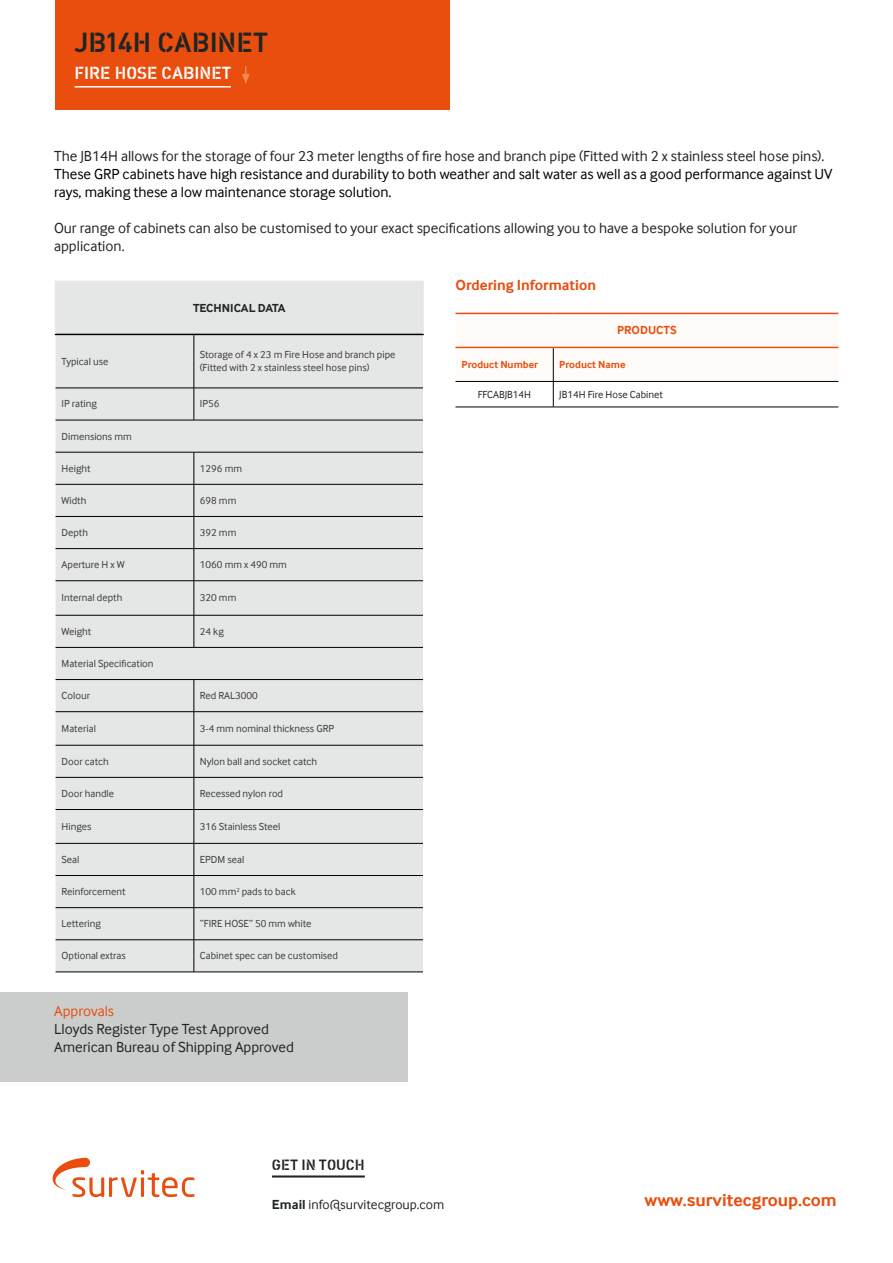
<style>
.page{position:relative;width:893px;height:1263px;background:#fff}
.page>*{position:absolute;margin:0;border:0;box-sizing:border-box;transform-origin:0 0}
.t1{font:28.5px "Vtg Stencil DIN";color:#1f2522}
.t2{font:700 18px "Inter Face";color:#e94e0f}
.t3{font:18px "Vtg Stencil DIN";color:#fff}
.t4{font:15.3px "Vtg Stencil DIN";color:#1f2522}
.t5{font:15px/18px "Inter Face";color:#1f2522}
.t6{font:15px/18px "Inter Face";color:#000}
.t7{font:700 15px "Inter Face";color:#e94e0f}
.t8{font:15px "Inter Face";color:#e94e0f}
.t9{font:13.5px "Inter Face";color:#1f2522}
.t10{font:700 12px "Inter Face";color:#1f2522}
.t11{font:700 12px "Inter Face";color:#e94e0f}
.t12{font:10.5px/12.6px "Inter Face";color:#3c3c3b}
.t13{font:10.5px "Inter Face";color:#1f2522}
.t14{font:700 10.5px "Inter Face";color:#e94e0f}
.s1{font-weight:700}
</style>
<div class="page">
<div style="left:55px;top:0;width:395px;height:109px;background:#e94e0f"></div>
<hr style="left:75px;top:86px;width:156px;height:2px;background:#fff">
<svg style="left:242px;top:66px;width:8px;height:18px"></svg>
<div style="left:56px;top:282px;width:367px;height:690px;background:#e5e6e6"></div>
<hr style="left:194px;top:335px;width:1px;height:53px;background:#000">
<hr style="left:194px;top:388px;width:1px;height:32px;background:#000">
<hr style="left:194px;top:452px;width:1px;height:32px;background:#000">
<hr style="left:194px;top:484px;width:1px;height:32px;background:#000">
<hr style="left:194px;top:517px;width:1px;height:31px;background:#000">
<hr style="left:194px;top:549px;width:1px;height:31px;background:#000">
<hr style="left:194px;top:581px;width:1px;height:34px;background:#000">
<hr style="left:194px;top:615px;width:1px;height:32px;background:#000">
<hr style="left:194px;top:680px;width:1px;height:31px;background:#000">
<hr style="left:194px;top:712px;width:1px;height:33px;background:#000">
<hr style="left:194px;top:745px;width:1px;height:32px;background:#000">
<hr style="left:194px;top:777px;width:1px;height:32px;background:#000">
<hr style="left:194px;top:810px;width:1px;height:33px;background:#000">
<hr style="left:194px;top:843px;width:1px;height:32px;background:#000">
<hr style="left:194px;top:876px;width:1px;height:31px;background:#000">
<hr style="left:194px;top:908px;width:1px;height:31px;background:#000">
<hr style="left:194px;top:940px;width:1px;height:32px;background:#000">
<hr style="left:56px;top:388px;width:138px;height:1px;background:#000">
<hr style="left:194px;top:388px;width:229px;height:1px;background:#000">
<hr style="left:56px;top:420px;width:138px;height:1px;background:#000">
<hr style="left:194px;top:420px;width:229px;height:1px;background:#000">
<hr style="left:56px;top:452px;width:138px;height:1px;background:#000">
<hr style="left:194px;top:452px;width:229px;height:1px;background:#000">
<hr style="left:56px;top:484px;width:138px;height:1px;background:#000">
<hr style="left:194px;top:484px;width:229px;height:1px;background:#000">
<hr style="left:56px;top:516px;width:138px;height:1px;background:#000">
<hr style="left:194px;top:516px;width:229px;height:1px;background:#000">
<hr style="left:56px;top:548px;width:138px;height:1px;background:#000">
<hr style="left:194px;top:548px;width:229px;height:1px;background:#000">
<hr style="left:56px;top:580px;width:138px;height:1px;background:#000">
<hr style="left:194px;top:580px;width:229px;height:1px;background:#000">
<hr style="left:56px;top:615px;width:138px;height:1px;background:#000">
<hr style="left:194px;top:615px;width:229px;height:1px;background:#000">
<hr style="left:56px;top:647px;width:138px;height:1px;background:#000">
<hr style="left:194px;top:647px;width:229px;height:1px;background:#000">
<hr style="left:56px;top:679px;width:138px;height:1px;background:#000">
<hr style="left:194px;top:679px;width:229px;height:1px;background:#000">
<hr style="left:56px;top:711px;width:138px;height:1px;background:#000">
<hr style="left:194px;top:711px;width:229px;height:1px;background:#000">
<hr style="left:56px;top:745px;width:138px;height:1px;background:#000">
<hr style="left:194px;top:745px;width:229px;height:1px;background:#000">
<hr style="left:56px;top:777px;width:138px;height:1px;background:#000">
<hr style="left:194px;top:777px;width:229px;height:1px;background:#000">
<hr style="left:56px;top:809px;width:138px;height:1px;background:#000">
<hr style="left:194px;top:809px;width:229px;height:1px;background:#000">
<hr style="left:56px;top:843px;width:138px;height:1px;background:#000">
<hr style="left:194px;top:843px;width:229px;height:1px;background:#000">
<hr style="left:56px;top:875px;width:138px;height:1px;background:#000">
<hr style="left:194px;top:875px;width:229px;height:1px;background:#000">
<hr style="left:56px;top:907px;width:138px;height:1px;background:#000">
<hr style="left:194px;top:907px;width:229px;height:1px;background:#000">
<hr style="left:56px;top:939px;width:138px;height:1px;background:#000">
<hr style="left:194px;top:939px;width:229px;height:1px;background:#000">
<hr style="left:56px;top:972px;width:138px;height:1px;background:#000">
<hr style="left:194px;top:972px;width:229px;height:1px;background:#000">
<hr style="left:55px;top:334px;width:139px;height:1px;background:#000">
<hr style="left:194px;top:334px;width:230px;height:1px;background:#000">
<hr style="left:55px;top:281px;width:139px;height:1px;background:#e5e6e6">
<hr style="left:55px;top:282px;width:1px;height:52px;background:#e5e6e6">
<hr style="left:194px;top:281px;width:230px;height:1px;background:#e5e6e6">
<hr style="left:422px;top:282px;width:2px;height:52px;background:#e5e6e6">
<hr style="left:455px;top:407px;width:98px;height:1px;background:#000">
<hr style="left:553px;top:407px;width:285px;height:1px;background:#000">
<svg style="left:455px;top:313px;width:383px;height:94px"></svg>
<hr style="left:272px;top:1175px;width:93px;height:2px;background:#1f2522">
<svg style="left:52px;top:1158px;width:142px;height:39px"></svg>
<div style="left:0;top:992px;width:407px;height:90px;background:#cbcdcd"></div>
<h1 class="t1" style="left:75px;top:26px;width:195px">JB14H CABINET</h1>
<h2 class="t3" style="left:75px;top:63px;width:158px">FIRE HOSE CABINET</h2>
<h3 class="t5" style="left:54px;top:148px;width:772px">The JB14H allows for the storage of four 23 meter lengths of fire hose and branch pipe (Fitted with 2 x stainless steel hose pins).</h3>
<h3 class="t6" style="left:54px;top:166px;width:780px">These GRP cabinets have high resistance and durability to both weather and salt water as well as a good performance against UV rays, making these a low maintenance storage solution.</h3>
<h3 class="t5" style="left:54px;top:220px;width:745px">Our range of cabinets can also be customised to your exact specifications allowing you to have a bespoke solution for your application.</h3>
<p class="t10" style="left:193px;top:301px;width:94px">TECHNICAL DATA</p>
<p class="t12" style="left:62px;top:356px;width:48px">Typical use</p>
<p class="t12" style="left:200px;top:349px;width:197px">Storage of 4 x 23 m Fire Hose and branch pipe (Fitted with 2 x stainless steel hose pins)</p>
<p class="t12" style="left:62px;top:399px;width:37px">IP rating</p>
<p class="t12" style="left:200px;top:399px;width:21px">IP56</p>
<p class="t12" style="left:62px;top:431px;width:72px">Dimensions mm</p>
<p class="t12" style="left:62px;top:463px;width:31px">Height</p>
<p class="t12" style="left:200px;top:463px;width:44px">1296 mm</p>
<p class="t12" style="left:62px;top:495px;width:26px">Width</p>
<p class="t12" style="left:200px;top:495px;width:38px">698 mm</p>
<p class="t12" style="left:62px;top:527px;width:28px">Depth</p>
<p class="t12" style="left:200px;top:527px;width:38px">392 mm</p>
<p class="t12" style="left:62px;top:559px;width:65px">Aperture H x W</p>
<p class="t12" style="left:200px;top:559px;width:89px">1060 mm x 490 mm</p>
<p class="t12" style="left:62px;top:593px;width:62px">Internal depth</p>
<p class="t12" style="left:200px;top:593px;width:38px">320 mm</p>
<p class="t12" style="left:62px;top:626px;width:31px">Weight</p>
<p class="t12" style="left:200px;top:626px;width:25px">24 kg</p>
<p class="t12" style="left:62px;top:658px;width:94px">Material Specification</p>
<p class="t12" style="left:62px;top:690px;width:30px">Colour</p>
<p class="t12" style="left:200px;top:690px;width:60px">Red RAL3000</p>
<p class="t12" style="left:62px;top:723px;width:36px">Material</p>
<p class="t12" style="left:200px;top:723px;width:136px">3-4 mm nominal thickness GRP</p>
<p class="t12" style="left:62px;top:756px;width:49px">Door catch</p>
<p class="t12" style="left:200px;top:756px;width:119px">Nylon ball and socket catch</p>
<p class="t12" style="left:62px;top:788px;width:54px">Door handle</p>
<p class="t12" style="left:200px;top:788px;width:85px">Recessed nylon rod</p>
<p class="t12" style="left:62px;top:821px;width:31px">Hinges</p>
<p class="t12" style="left:200px;top:821px;width:82px">316 Stainless Steel</p>
<p class="t12" style="left:62px;top:854px;width:19px">Seal</p>
<p class="t12" style="left:200px;top:854px;width:46px">EPDM seal</p>
<p class="t12" style="left:62px;top:886px;width:66px">Reinforcement</p>
<p class="t12" style="left:200px;top:886px;width:97px">100 mm<sup>2</sup> pads to back</p>
<p class="t12" style="left:62px;top:918px;width:41px">Lettering</p>
<p class="t12" style="left:200px;top:918px;width:113px">“FIRE HOSE” 50 mm white</p>
<p class="t12" style="left:62px;top:950px;width:66px">Optional extras</p>
<p class="t12" style="left:200px;top:950px;width:140px">Cabinet spec can be customised</p>
<h3 class="t8" style="left:54px;top:1002px;width:61px">Approvals</h3>
<h3 class="t5" style="left:54px;top:1021px;width:241px">Lloyds Register Type Test Approved<br>American Bureau of Shipping Approved</h3>
<h3 class="t7" style="left:455px;top:277px;width:142px">Ordering Information</h3>
<p class="t11" style="left:617px;top:323px;width:61px">PRODUCTS</p>
<p class="t14" style="left:461px;top:358px;width:78px">Product Number</p>
<p class="t14" style="left:559px;top:358px;width:68px">Product Name</p>
<p class="t13" style="left:478px;top:388px;width:55px">FFCABJB14H</p>
<p class="t13" style="left:559px;top:388px;width:105px">JB14H Fire Hose Cabinet</p>
<h3 class="t4" style="left:272px;top:1155px;width:94px">GET IN TOUCH</h3>
<p class="t9" style="left:272px;top:1197px;width:174px"><span class="s1">Email</span> info@survitecgroup.com</p>
<h2 class="t2" style="left:644px;top:1190px;width:194px">www.survitecgroup.com</h2>
</div>
